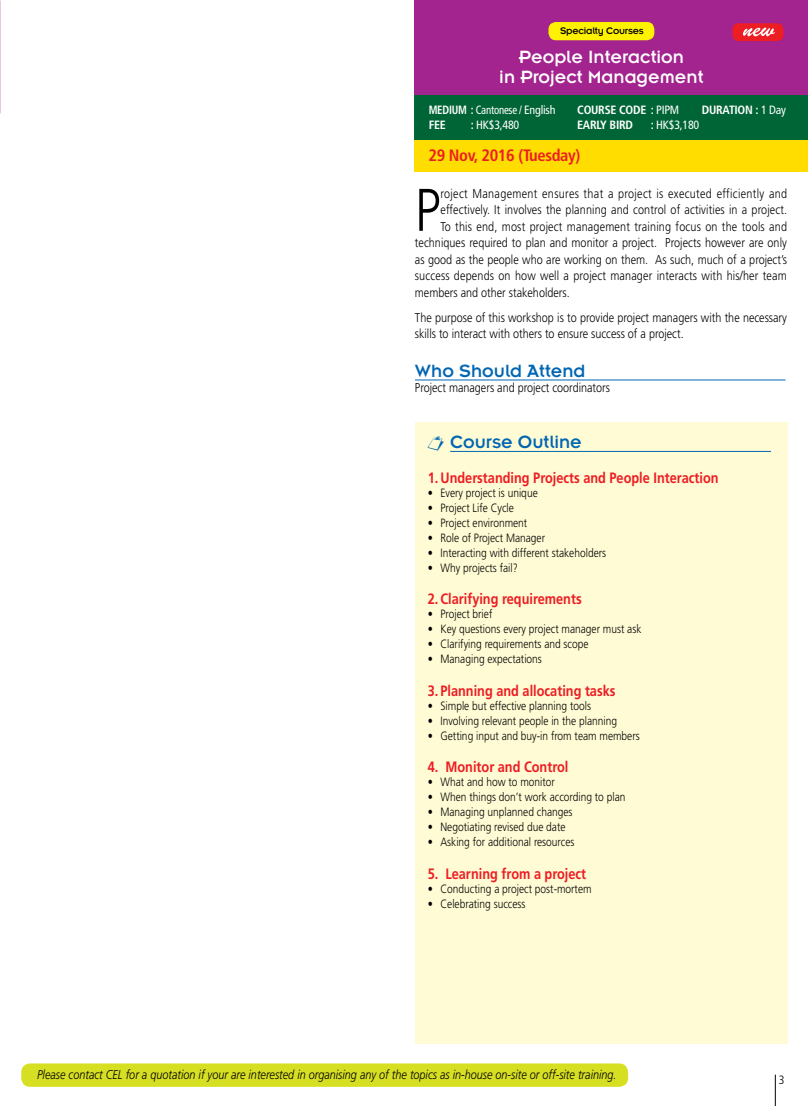
<style>
.page{position:relative;width:808px;height:1106px;background:#fff}
.page>*{position:absolute;margin:0;border:0;box-sizing:border-box;transform-origin:0 0}
.t1{font:300 60px "Frutiger LT Std";color:#000;scale:.85 1}
.t2{font:19.5px/19.5px "Insignia LT Std";color:#fff;text-align:center}
.t3{font:19.5px "Insignia LT Std";color:#0066b3}
.t4{font:700 condensed 16.5px "Frutiger LT Std";letter-spacing:-.02em;color:#ed1d24}
.t5{font:700 15px "Frutiger LT Std";color:#ed1d24;scale:.85 1}
.t6{font:300 12.75px/16.5px "Frutiger LT Std";letter-spacing:.005em;color:#000;scale:.85 1}
.t7{font:italic 300 12.75px "Frutiger LT Std";color:#000;scale:.85 1}
.t8{font:300 12.75px "Frutiger LT Std";letter-spacing:.03em;color:#000;scale:.85 1}
.t9{font:300 12px "Frutiger LT Std";color:#000;scale:.85 1}
.t10{font:700 condensed 12px "Frutiger LT Std";letter-spacing:-.02em;color:#fff}
.t11{font:condensed 12px "Frutiger LT Std";letter-spacing:-.02em;color:#fff;scale:.9 1}
.t12{font:condensed 12px "Frutiger LT Std";letter-spacing:-.02em;color:#fff}
.t13{font:300 condensed 12px "Frutiger LT Std";color:#000}
.t14{font:10.5px "Insignia LT Std";letter-spacing:-.02em;color:#000}
.s1{font-weight:700}
.s2{font-weight:400}
</style>
<div class="page">
<div style="left:21px;top:1063px;width:607px;height:23px;background:#d7df23;border-radius:9px"></div>
<hr style="left:775px;top:1074px;width:1px;height:32px;background:#000">
<div style="left:415px;top:0;width:393px;height:113px;background:#a3238f"></div>
<div style="left:548px;top:22px;width:106px;height:18px;background:#fff200;border-radius:8px"></div>
<div style="left:415px;top:422px;width:372px;height:622px;background:#fffcd5"></div>
<hr style="left:450px;top:451px;width:321px;height:1px;background:#0066b3">
<hr style="left:415px;top:380px;width:370px;height:1px;background:#0066b3">
<div style="left:415px;top:95px;width:393px;height:45px;background:#006536"></div>
<div style="left:415px;top:140px;width:393px;height:31px;background:#fd0"></div>
<div style="left:732px;top:23px;width:51px;height:18px;background:#ed1d24;border-radius:6px"></div>
<svg style="left:743px;top:28px;width:32px;height:8px"></svg>
<p class="t14" style="left:560px;top:25px;width:85px">Specialty Courses</p>
<h2 class="t2" style="left:499px;top:47px;width:206px">People Interaction<br>in Project Management</h2>
<p class="t11" style="left:429px;top:103px;width:142px"><span class="s1">MEDIUM :</span> Cantonese / English</p>
<p class="t10" style="left:577px;top:103px;width:104px">COURSE CODE : <span class="s2">PIPM</span></p>
<p class="t10" style="left:702px;top:103px;width:86px">DURATION : <span class="s2">1 Day</span></p>
<p class="t10" style="left:429px;top:118px;width:19px">FEE</p>
<p class="t12" style="left:471px;top:118px;width:50px"><span class="s1">:</span> HK$3,480</p>
<p class="t10" style="left:577px;top:118px;width:57px">EARLY BIRD</p>
<p class="t12" style="left:651px;top:118px;width:50px"><span class="s1">:</span> HK$3,180</p>
<h3 class="t4" style="left:428px;top:145px;width:153px">29 Nov, 2016 (Tuesday)</h3>
<h1 class="t1" style="left:415px;top:176px;width:32px">P</h1>
<p class="t8" style="left:440px;top:186px;width:409px">roject Management ensures that a project is executed efficiently and</p>
<p class="t6" style="left:440px;top:202px;width:409px">effectively. It involves the planning and control of activities in a project.</p>
<p class="t6" style="left:440px;top:218px;width:409px">To this end, most project management training focus on the tools and</p>
<p class="t6" style="left:415px;top:235px;width:439px">techniques required to plan and monitor a project. Projects however are only</p>
<p class="t6" style="left:415px;top:251px;width:439px">as good as the people who are working on them. As such, much of a project’s</p>
<p class="t6" style="left:415px;top:268px;width:439px">success depends on how well a project manager interacts with his/her team</p>
<p class="t6" style="left:415px;top:284px;width:184px">members and other stakeholders.</p>
<p class="t6" style="left:415px;top:309px;width:439px">The purpose of this workshop is to provide project managers with the necessary skills to interact with others to ensure success of a project.</p>
<h2 class="t3" style="left:415px;top:361px;width:172px">Who Should Attend</h2>
<p class="t6" style="left:415px;top:380px;width:231px">Project managers and project coordinators</p>
<h2 class="t3" style="left:450px;top:432px;width:133px">Course Outline</h2>
<p class="t5" style="left:428px;top:468px;width:344px">1. Understanding Projects and People Interaction</p>
<p class="t9" style="left:428px;top:486px;width:131px">• Every project is unique</p>
<p class="t9" style="left:428px;top:501px;width:103px">• Project Life Cycle</p>
<p class="t9" style="left:428px;top:516px;width:119px">• Project environment</p>
<p class="t9" style="left:428px;top:531px;width:140px">• Role of Project Manager</p>
<p class="t9" style="left:428px;top:546px;width:211px">• Interacting with different stakeholders</p>
<p class="t9" style="left:428px;top:561px;width:108px">• Why projects fail?</p>
<p class="t5" style="left:428px;top:590px;width:183px">2. Clarifying requirements</p>
<p class="t9" style="left:428px;top:607px;width:78px">• Project brief</p>
<p class="t9" style="left:428px;top:622px;width:253px">• Key questions every project manager must ask</p>
<p class="t9" style="left:428px;top:637px;width:191px">• Clarifying requirements and scope</p>
<p class="t9" style="left:428px;top:652px;width:136px">• Managing expectations</p>
<p class="t5" style="left:428px;top:681px;width:222px">3. Planning and allocating tasks</p>
<p class="t9" style="left:428px;top:699px;width:194px">• Simple but effective planning tools</p>
<p class="t9" style="left:428px;top:714px;width:224px">• Involving relevant people in the planning</p>
<p class="t9" style="left:428px;top:729px;width:251px">• Getting input and buy-in from team members</p>
<p class="t5" style="left:428px;top:758px;width:167px">4. Monitor and Control</p>
<p class="t9" style="left:428px;top:775px;width:151px">• What and how to monitor</p>
<p class="t9" style="left:428px;top:790px;width:234px">• When things don’t work according to plan</p>
<p class="t9" style="left:428px;top:805px;width:172px">• Managing unplanned changes</p>
<p class="t9" style="left:428px;top:820px;width:164px">• Negotiating revised due date</p>
<p class="t9" style="left:428px;top:835px;width:174px">• Asking for additional resources</p>
<p class="t5" style="left:428px;top:864px;width:188px">5. Learning from a project</p>
<p class="t9" style="left:428px;top:882px;width:194px">• Conducting a project post-mortem</p>
<p class="t9" style="left:428px;top:897px;width:117px">• Celebrating success</p>
<p class="t7" style="left:37px;top:1067px;width:683px">Please contact CEL for a quotation if your are interested in organising any of the topics as in-house on-site or off-site training.</p>
<p class="t13" style="left:779px;top:1072px;width:7px">3</p>
</div>
